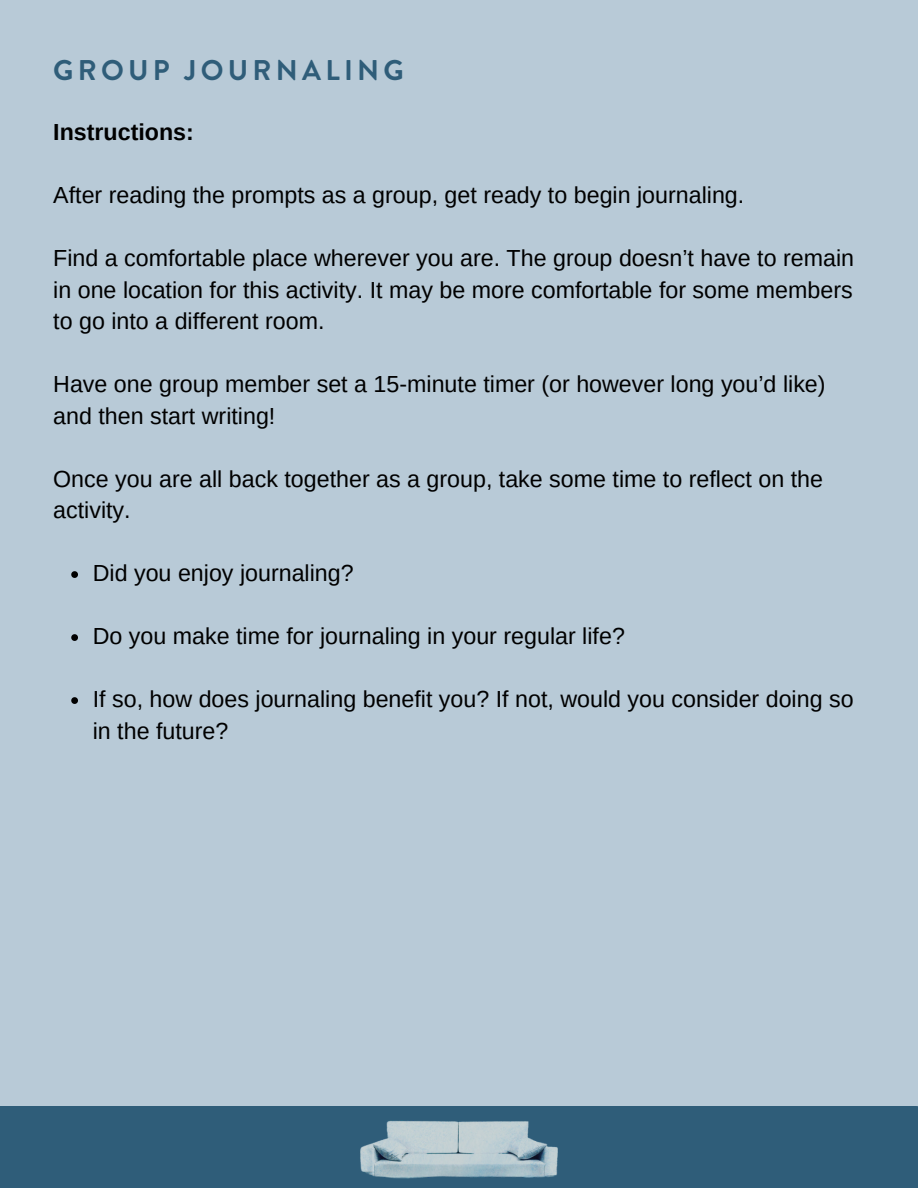
<style>
.page{position:relative;width:918px;height:1188px;background:#b8cad7}
.page>*{position:absolute;margin:0;border:0;box-sizing:border-box;transform-origin:0 0}
.t1{font:700 28.5px "Brandon Grotesque";letter-spacing:.15em;color:#2f5d79}
.t2{font:23.25px/31.5px "Arimo";color:#000}
.t3{font:700 23.25px "Arimo";color:#000}
</style>
<div class="page">
<svg style="left:71px;top:571px;width:7px;height:7px"></svg>
<svg style="left:71px;top:634px;width:7px;height:7px"></svg>
<svg style="left:71px;top:697px;width:7px;height:7px"></svg>
<div style="left:0;top:1106px;width:918px;height:82px;background:#2f5d79"></div>
<img style="left:360px;top:1120px;width:198px;height:59px">
<p class="t1" style="left:53px;top:50px;width:352px">GROUP JOURNALING</p>
<p class="t3" style="left:53px;top:119px;width:142px">Instructions:</p>
<p class="t2" style="left:53px;top:179px;width:693px">After reading the prompts as a group, get ready to begin journaling.</p>
<p class="t2" style="left:53px;top:242px;width:802px;text-align:justify">Find a comfortable place wherever you are. The group doesn’t have to remain in one location for this activity. It may be more comfortable for some members to go into a different room.</p>
<p class="t2" style="left:53px;top:368px;width:774px">Have one group member set a 15-minute timer (or however long you’d like) and then start writing!</p>
<p class="t2" style="left:53px;top:463px;width:771px">Once you are all back together as a group, take some time to reflect on the activity.</p>
<p class="t2" style="left:93px;top:557px;width:262px">Did you enjoy journaling?</p>
<p class="t2" style="left:93px;top:620px;width:534px">Do you make time for journaling in your regular life?</p>
<p class="t2" style="left:93px;top:683px;width:762px">If so, how does journaling benefit you? If not, would you consider doing so in the future?</p>
</div>
